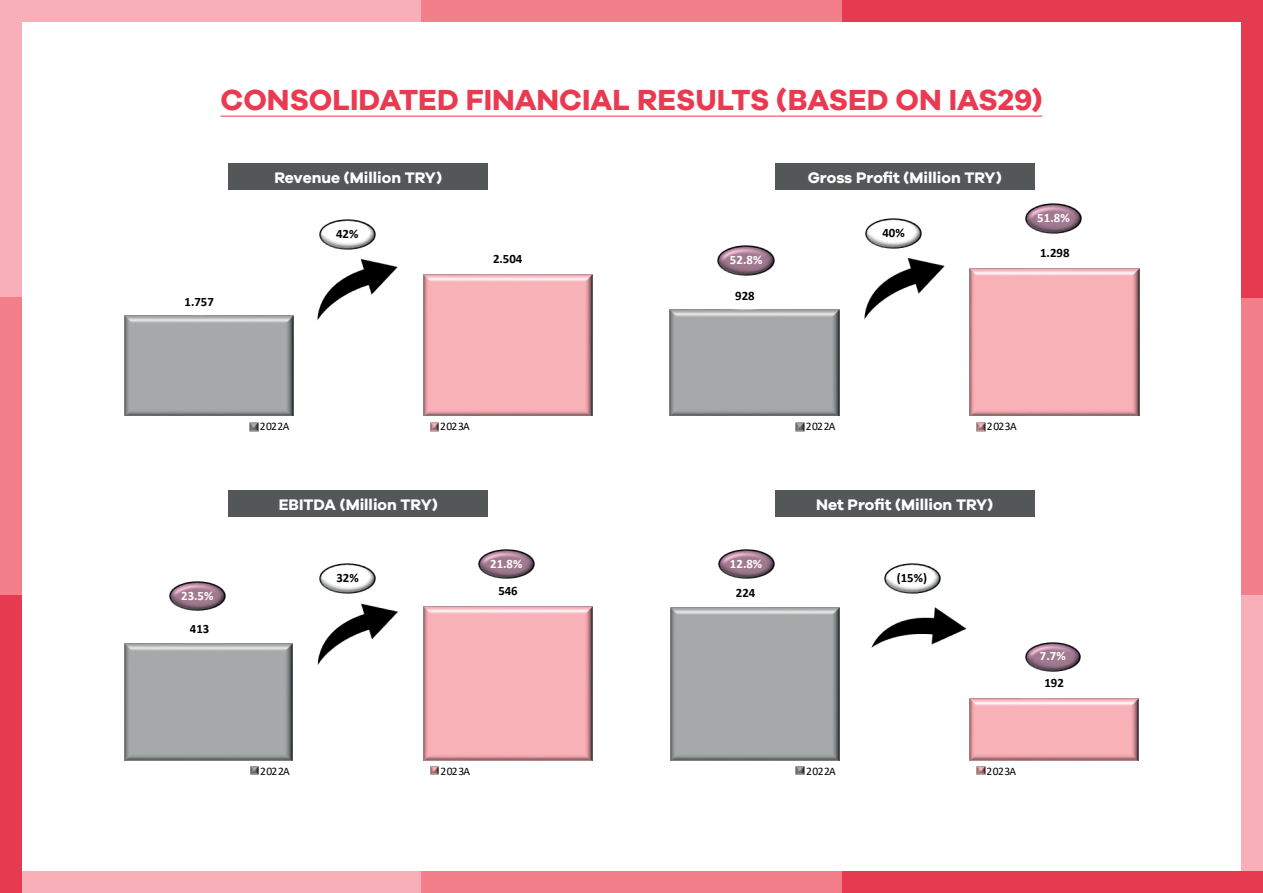
<style>
.page{position:relative;width:1263px;height:893px;background:#fff}
.page>*{position:absolute;margin:0;border:0;box-sizing:border-box;transform-origin:0 0}
.t1{font:700 30px "Galano Grotesque";color:#ea3a51}
.t2{font:700 15.75px "Galano Grotesque";color:#fff}
.t3{font:700 12.9px "Calibri";color:#000001}
.t4{font:700 12.9px "Calibri";color:#fff}
.t5{font:700 12.75px "Calibri";color:#000001}
.t6{font:700 12.75px "Calibri";color:#fff}
.t7{font:11.55px "Calibri";letter-spacing:-.005em;color:#000001}
</style>
<div class="page">
<hr style="left:221px;top:116px;width:821px;height:1px;background:#ea3a51">
<div style="left:229px;top:163px;width:259px;height:27px;background:#535758"></div>
<div style="left:229px;top:490px;width:259px;height:27px;background:#535758"></div>
<div style="left:775px;top:163px;width:259px;height:27px;background:#535758"></div>
<div style="left:775px;top:490px;width:259px;height:27px;background:#535758"></div>
<div style="left:0;top:0;width:421px;height:21px;background:#f8afb7"></div>
<div style="left:0;top:872px;width:421px;height:21px;background:#f8afb7"></div>
<div style="left:0;top:0;width:21px;height:298px;background:#f8afb7"></div>
<div style="left:1242px;top:595px;width:21px;height:298px;background:#f8afb7"></div>
<div style="left:421px;top:0;width:421px;height:21px;background:#f27f8a"></div>
<div style="left:421px;top:872px;width:421px;height:21px;background:#f27f8a"></div>
<div style="left:0;top:298px;width:21px;height:297px;background:#f27f8a"></div>
<div style="left:1242px;top:298px;width:21px;height:297px;background:#f27f8a"></div>
<div style="left:842px;top:0;width:421px;height:21px;background:#e63a50"></div>
<div style="left:842px;top:872px;width:421px;height:21px;background:#e63a50"></div>
<div style="left:0;top:595px;width:21px;height:298px;background:#e63a50"></div>
<div style="left:1242px;top:0;width:21px;height:298px;background:#e63a50"></div>
<img style="left:124px;top:315px;width:170px;height:100px">
<img style="left:423px;top:274px;width:170px;height:141px">
<div style="left:140px;top:287px;width:118px;height:28px;border:1px solid #fff;border-radius:50%"></div>
<div style="left:484px;top:244px;width:48px;height:28px;border:1px solid #fff;border-radius:50%"></div>
<svg style="left:249px;top:422px;width:10px;height:10px"></svg>
<svg style="left:430px;top:422px;width:9px;height:10px"></svg>
<img style="left:292px;top:258px;width:106px;height:78px">
<img style="left:319px;top:219px;width:57px;height:31px">
<img style="left:124px;top:643px;width:169px;height:117px">
<img style="left:423px;top:606px;width:170px;height:154px">
<div style="left:140px;top:614px;width:119px;height:28px;border:1px solid #fff;border-radius:50%"></div>
<div style="left:491px;top:575px;width:34px;height:29px;border:1px solid #fff;border-radius:50%"></div>
<svg style="left:250px;top:766px;width:9px;height:9px"></svg>
<svg style="left:430px;top:766px;width:9px;height:9px"></svg>
<img style="left:292px;top:603px;width:106px;height:77px">
<img style="left:319px;top:563px;width:57px;height:31px">
<img style="left:169px;top:581px;width:57px;height:30px">
<img style="left:478px;top:549px;width:57px;height:31px">
<img style="left:670px;top:607px;width:170px;height:153px">
<img style="left:969px;top:698px;width:170px;height:62px">
<div style="left:686px;top:577px;width:119px;height:29px;border:1px solid #fff;border-radius:50%"></div>
<div style="left:1037px;top:668px;width:34px;height:28px;border:1px solid #fff;border-radius:50%"></div>
<svg style="left:795px;top:766px;width:10px;height:9px"></svg>
<svg style="left:976px;top:766px;width:10px;height:9px"></svg>
<img style="left:871px;top:607px;width:96px;height:41px">
<img style="left:884px;top:563px;width:57px;height:31px">
<img style="left:717px;top:549px;width:58px;height:31px">
<img style="left:1025px;top:642px;width:56px;height:30px">
<img style="left:669px;top:309px;width:171px;height:106px">
<img style="left:969px;top:268px;width:171px;height:147px">
<div style="left:685px;top:280px;width:119px;height:29px;border:1px solid #fff;border-radius:50%"></div>
<div style="left:1030px;top:238px;width:49px;height:28px;border:1px solid #fff;border-radius:50%"></div>
<svg style="left:795px;top:422px;width:10px;height:10px"></svg>
<svg style="left:976px;top:422px;width:10px;height:10px"></svg>
<img style="left:838px;top:257px;width:107px;height:79px">
<img style="left:865px;top:218px;width:57px;height:31px">
<img style="left:717px;top:245px;width:58px;height:31px">
<img style="left:1025px;top:203px;width:57px;height:31px">
<h1 class="t1" style="left:221px;top:82px;width:823px">CONSOLIDATED FINANCIAL RESULTS (BASED ON IAS29)</h1>
<p class="t5" style="left:185px;top:293px;width:31px">1.757</p>
<p class="t2" style="left:274px;top:168px;width:169px">Revenue (Million TRY)</p>
<p class="t5" style="left:336px;top:225px;width:24px">42%</p>
<p class="t5" style="left:493px;top:250px;width:31px">2.504</p>
<p class="t4" style="left:730px;top:251px;width:34px">52.8%</p>
<p class="t3" style="left:735px;top:287px;width:21px">928</p>
<p class="t2" style="left:808px;top:168px;width:195px">Gross Profit (Million TRY)</p>
<p class="t3" style="left:882px;top:224px;width:24px">40%</p>
<p class="t4" style="left:1037px;top:209px;width:34px">51.8%</p>
<p class="t3" style="left:1040px;top:244px;width:31px">1.298</p>
<p class="t6" style="left:181px;top:587px;width:34px">23.5%</p>
<p class="t5" style="left:190px;top:620px;width:21px">413</p>
<p class="t7" style="left:260px;top:418px;width:31px">2022A</p>
<p class="t7" style="left:440px;top:418px;width:31px">2023A</p>
<p class="t2" style="left:279px;top:495px;width:161px">EBITDA (Million TRY)</p>
<p class="t5" style="left:336px;top:569px;width:24px">32%</p>
<p class="t6" style="left:490px;top:554px;width:34px">21.8%</p>
<p class="t5" style="left:498px;top:581px;width:21px">546</p>
<p class="t7" style="left:260px;top:763px;width:31px">2022A</p>
<p class="t7" style="left:440px;top:763px;width:31px">2023A</p>
<p class="t6" style="left:730px;top:555px;width:34px">12.8%</p>
<p class="t5" style="left:736px;top:584px;width:21px">224</p>
<p class="t7" style="left:806px;top:418px;width:31px">2022A</p>
<p class="t7" style="left:987px;top:418px;width:31px">2023A</p>
<p class="t2" style="left:816px;top:495px;width:179px">Net Profit (Million TRY)</p>
<p class="t5" style="left:897px;top:569px;width:32px">(15%)</p>
<p class="t6" style="left:1040px;top:647px;width:27px">7.7%</p>
<p class="t5" style="left:1044px;top:674px;width:21px">192</p>
<p class="t7" style="left:806px;top:763px;width:31px">2022A</p>
<p class="t7" style="left:986px;top:763px;width:31px">2023A</p>
</div>
